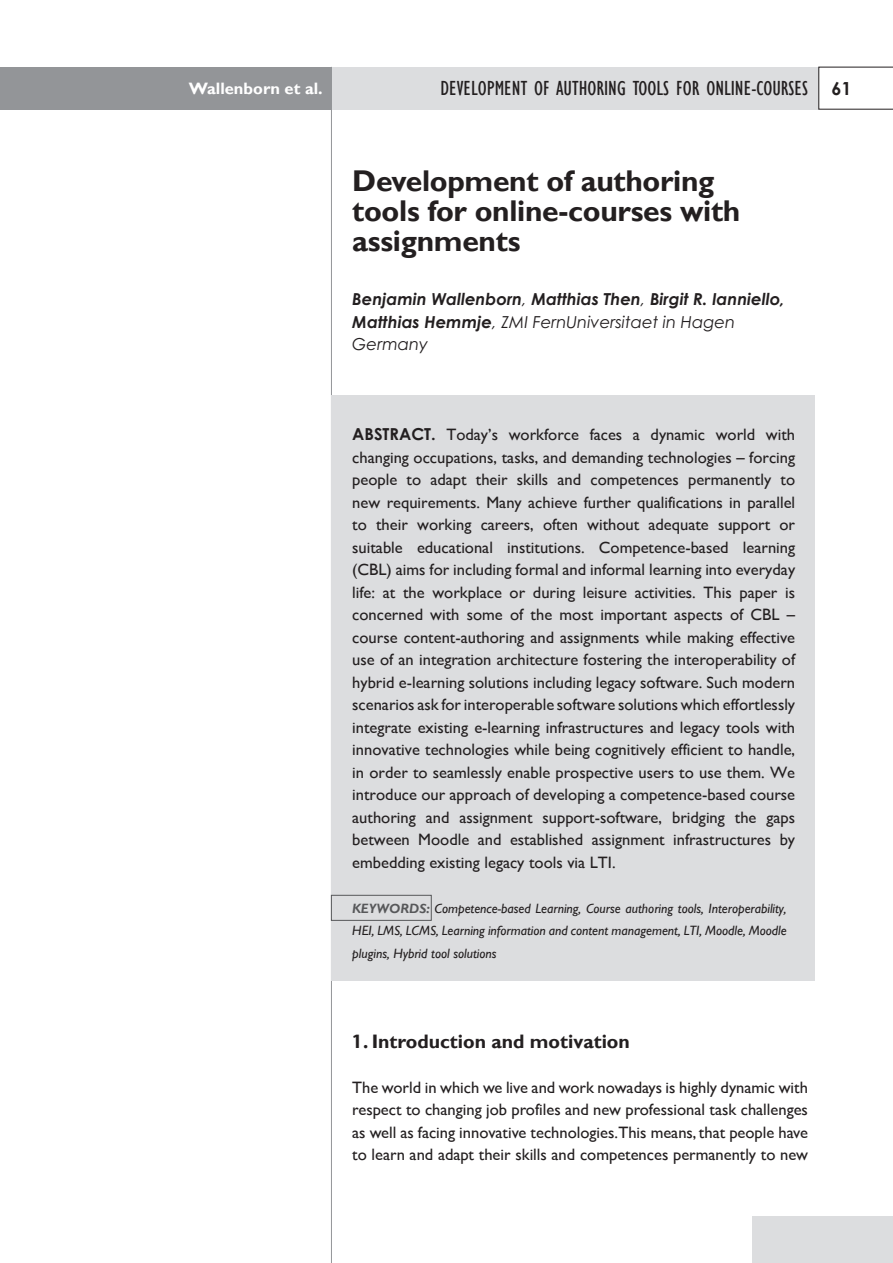
<style>
.page{position:relative;width:893px;height:1263px;background:#fff}
.page>*{position:absolute;margin:0;border:0;box-sizing:border-box;transform-origin:0 0}
.Titolo_Articolo{font:700 30px/30px "forma";letter-spacing:-.01em;color:#231f20}
.Num__Pagina_dx{font:condensed 21px "forma";color:#231f20}
.Titolo_Paragrafo{font:700 19.5px "forma";color:#231f20}
.ABSTRACT{font:16.5px/22.5px "forma";color:#231f20;text-align:justify}
.testo{font:16.5px/22.5px "forma";color:#231f20;text-align:justify}
.Autore_e_Descrizione{font:italic 700 16.5px/22.5px "Forma Gotik bi";color:#231f20}
.t1{font:700 16.5px "forma";color:#fff}
.KEYWORDS{font:italic 13.5px/22.5px "forma";color:#231f20;text-align:justify}
.s1{font-family:"Century Gothic";font-weight:700;font-stretch:normal;font-size:18px}
.s2{font-family:"Forma Gotik i";font-weight:400}
.s3{font-family:"Forma Gotik b";font-weight:700}
.s4{font-weight:700;color:#57585a}
</style>
<div class="page">
<div style="left:332px;top:67px;width:487px;height:42px;background:#dcdddf"></div>
<svg style="left:819px;top:67px;width:74px;height:42px"></svg>
<div style="left:753px;top:1217px;width:140px;height:46px;background:#dcdddf"></div>
<hr style="left:331px;top:67px;width:1px;height:1196px;background:#939598">
<div style="left:0;top:67px;width:332px;height:42px;background:#939598"></div>
<div style="left:332px;top:395px;width:483px;height:585px;background:#dcdddf"></div>
<div style="left:331px;top:895px;width:100px;height:25px;border:1px solid #57585a"></div>
<p class="t1" style="left:189px;top:78px;width:135px">Wallenborn et al.</p>
<p class="Num__Pagina_dx" style="left:440px;top:76px;width:413px">DEVELOPMENT OF AUTHORING TOOLS FOR ONLINE-COURSES <span class="s1">61</span></p>
<p class="Titolo_Articolo" style="left:352px;top:167px;width:390px">Development of authoring tools for online-courses with assignments</p>
<p class="Autore_e_Descrizione" style="left:352px;top:287px;width:434px">Benjamin Wallenborn<span class="s2">,</span> Matthias Then<span class="s2">,</span> Birgit R. Ianniello,<br>Matthias Hemmje<span class="s2">, ZMI FernUniversitaet in Hagen<br>Germany</span></p>
<p class="ABSTRACT" style="left:352px;top:423px;width:444px"><span class="s3">ABSTRACT.</span> Today’s workforce faces a dynamic world with changing occupations, tasks, and demanding technologies – forcing people to adapt their skills and competences permanently to new requirements. Many achieve further qualifications in parallel to their working careers, often without adequate support or suitable educational institutions. Competence-based learning (CBL) aims for including formal and informal learning into everyday life: at the workplace or during leisure activities. This paper is concerned with some of the most important aspects of CBL – course content-authoring and assignments while making effective use of an integration architecture fostering the interoperability of hybrid e-learning solutions including legacy software. Such modern scenarios ask for interoperable software solutions which effortlessly integrate existing e-learning infrastructures and legacy tools with innovative technologies while being cognitively efficient to handle, in order to seamlessly enable prospective users to use them. We introduce our approach of developing a competence-based course authoring and assignment support-software, bridging the gaps between Moodle and established assignment infrastructures by embedding existing legacy tools via LTI.</p>
<p class="KEYWORDS" style="left:352px;top:897px;width:436px"><span class="s4">KEYWORDS:</span> Competence-based Learning, Course authoring tools, Interoperability, HEI, LMS, LCMS, Learning information and content management, LTI, Moodle, Moodle plugins, Hybrid tool solutions</p>
<p class="Titolo_Paragrafo" style="left:352px;top:1029px;width:279px">1. Introduction and motivation</p>
<p class="testo" style="left:352px;top:1076px;width:457px">The world in which we live and work nowadays is highly dynamic with respect to changing job profiles and new professional task challenges as well as facing innovative technologies.This means,that people have to learn and adapt their skills and competences permanently to new</p>
</div>
